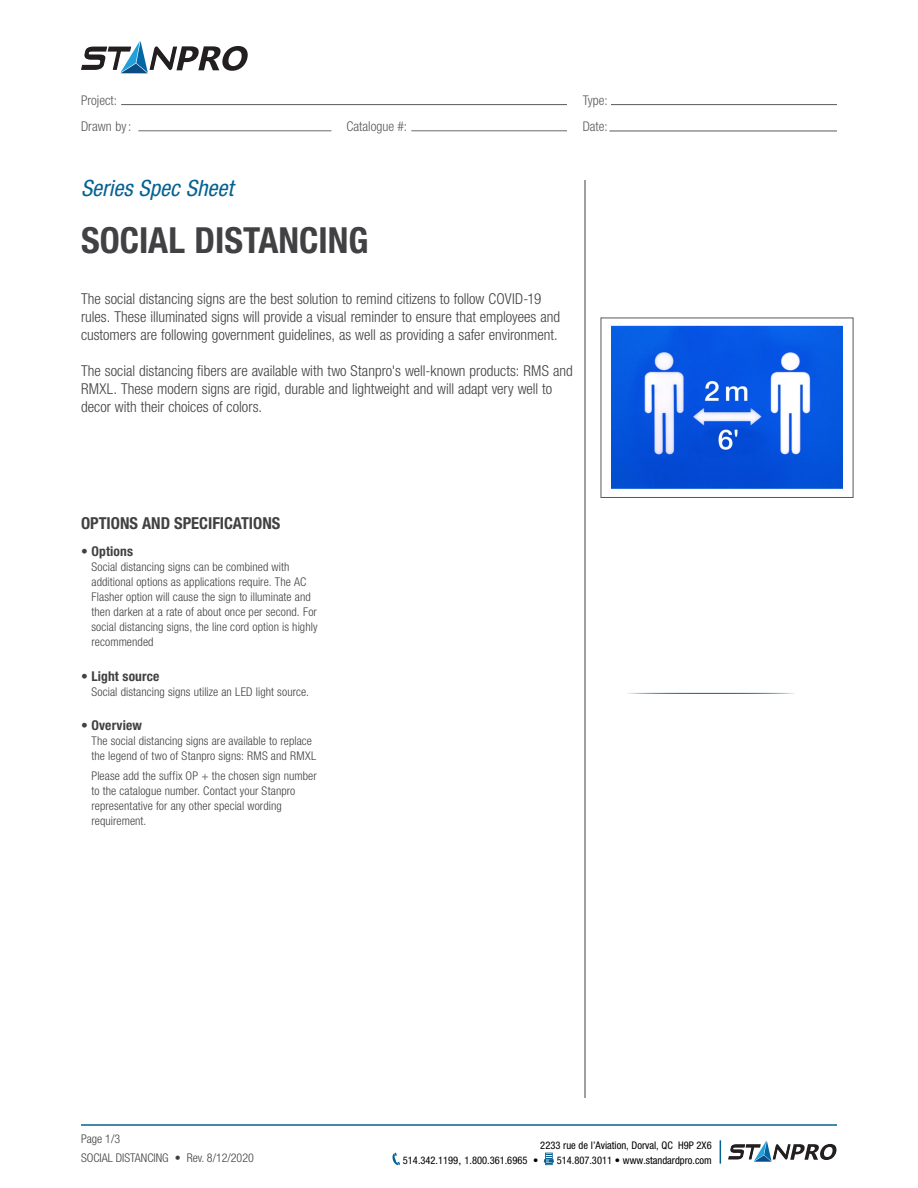
<style>
.page{position:relative;width:918px;height:1188px;background:#fff}
.page>*{position:absolute;margin:0;border:0;box-sizing:border-box;transform-origin:0 0}
.t1{font:700 condensed 36px "Helvetica Neue";color:#414042}
.t2{font:italic condensed 22.5px "Helvetica Neue";color:#066193}
.t3{font:700 condensed 16.5px "Helvetica Neue";color:#414042}
.t4{font:300 condensed 15px/18px "Helvetica Neue";color:#414042}
.t5{font:700 condensed 13.5px "Helvetica Neue";letter-spacing:.01em;color:#414042}
.t6{font:300 condensed 13.5px "Helvetica Neue";color:#58595b}
.t7{font:300 condensed 13.35px "Helvetica Neue";color:#58595b}
.t8{font:300 condensed 12px/15px "Helvetica Neue";letter-spacing:.005em;color:#414042}
.t9{font:condensed 10.5px "Helvetica Neue";color:#000}
.s1{font-size:13.35px}
.s2{font-stretch:normal}
</style>
<div class="page">
<hr style="left:81px;top:1124px;width:756px;height:2px;background:#066193">
<svg style="left:392px;top:1153px;width:8px;height:12px"></svg>
<svg style="left:544px;top:1153px;width:10px;height:12px"></svg>
<svg style="left:720px;top:1140px;width:1px;height:24px"></svg>
<hr style="left:585px;top:180px;width:1px;height:918px;background:#414042">
<hr style="left:627px;top:693px;width:169px;height:1px;background:#066193">
<svg style="left:81px;top:41px;width:167px;height:32px"></svg>
<svg style="left:728px;top:1141px;width:109px;height:21px"></svg>
<img style="left:611px;top:317px;width:232px;height:172px">
<hr style="left:121px;top:104px;width:446px;height:1px;background:#58595b">
<hr style="left:611px;top:104px;width:226px;height:1px;background:#58595b">
<hr style="left:610px;top:131px;width:227px;height:1px;background:#58595b">
<hr style="left:411px;top:131px;width:156px;height:1px;background:#696a6d">
<hr style="left:138px;top:131px;width:193px;height:1px;background:#696a6d">
<p class="t7" style="left:81px;top:92px;width:37px">Project:</p>
<p class="t7" style="left:583px;top:92px;width:27px">Type:</p>
<p class="t6" style="left:81px;top:118px;width:52px">Drawn by<span class="s1">:</span></p>
<p class="t6" style="left:346px;top:119px;width:62px">Catalogue #:</p>
<p class="t7" style="left:583px;top:119px;width:27px">Date:</p>
<h2 class="t2" style="left:81px;top:175px;width:154px">Series Spec Sheet</h2>
<h1 class="t1" style="left:81px;top:218px;width:289px">SOCIAL DISTANCING</h1>
<p class="t4" style="left:81px;top:289px;width:481px">The social distancing signs are the best solution to remind citizens to follow COVID-19 rules. These illuminated signs will provide a visual reminder to ensure that employees and customers are following government guidelines, as well as providing a safer environment.</p>
<p class="t4" style="left:81px;top:361px;width:493px">The social distancing fibers are available with two Stanpro's well-known products: RMS and<br>RMXL. These modern signs are rigid, durable and lightweight and will adapt very well to decor with their choices of colors.</p>
<h3 class="t3" style="left:81px;top:513px;width:201px">OPTIONS AND SPECIFICATIONS</h3>
<p class="t5" style="left:81px;top:544px;width:54px">• Options</p>
<p class="t8" style="left:92px;top:560px;width:227px">Social distancing signs can be combined with additional options as applications require. The AC Flasher option will cause the sign to illuminate and then darken at a rate of about once per second. For social distancing signs, the line cord option is highly recommended</p>
<p class="t5" style="left:81px;top:668px;width:80px">• Light source</p>
<p class="t8" style="left:92px;top:684px;width:219px">Social distancing signs utilize an LED light source.</p>
<p class="t5" style="left:81px;top:718px;width:62px">• Overview</p>
<p class="t8" style="left:92px;top:734px;width:226px">The social distancing signs are available to replace the legend of two of Stanpro signs: RMS and RMXL</p>
<p class="t8" style="left:92px;top:768px;width:227px">Please add the suffix OP + the chosen sign number to the catalogue number. Contact your Stanpro representative for any other special wording requirement.</p>
<p class="t8" style="left:81px;top:1130px;width:174px;line-height:18.3px">Page 1/3<br>SOCIAL DISTANCING • Rev. 8/12/2020</p>
<p class="t9" style="left:540px;top:1139px;width:173px">2233 rue de l’Aviation, Dorval, QC H9P 2X6</p>
<p class="t9" style="left:403px;top:1154px;width:137px">514.342.1199<span class="s2">,</span> 1.800.361.6965 •</p>
<p class="t9" style="left:557px;top:1154px;width:157px">514.807.3011 • www.standardpro.com</p>
</div>
